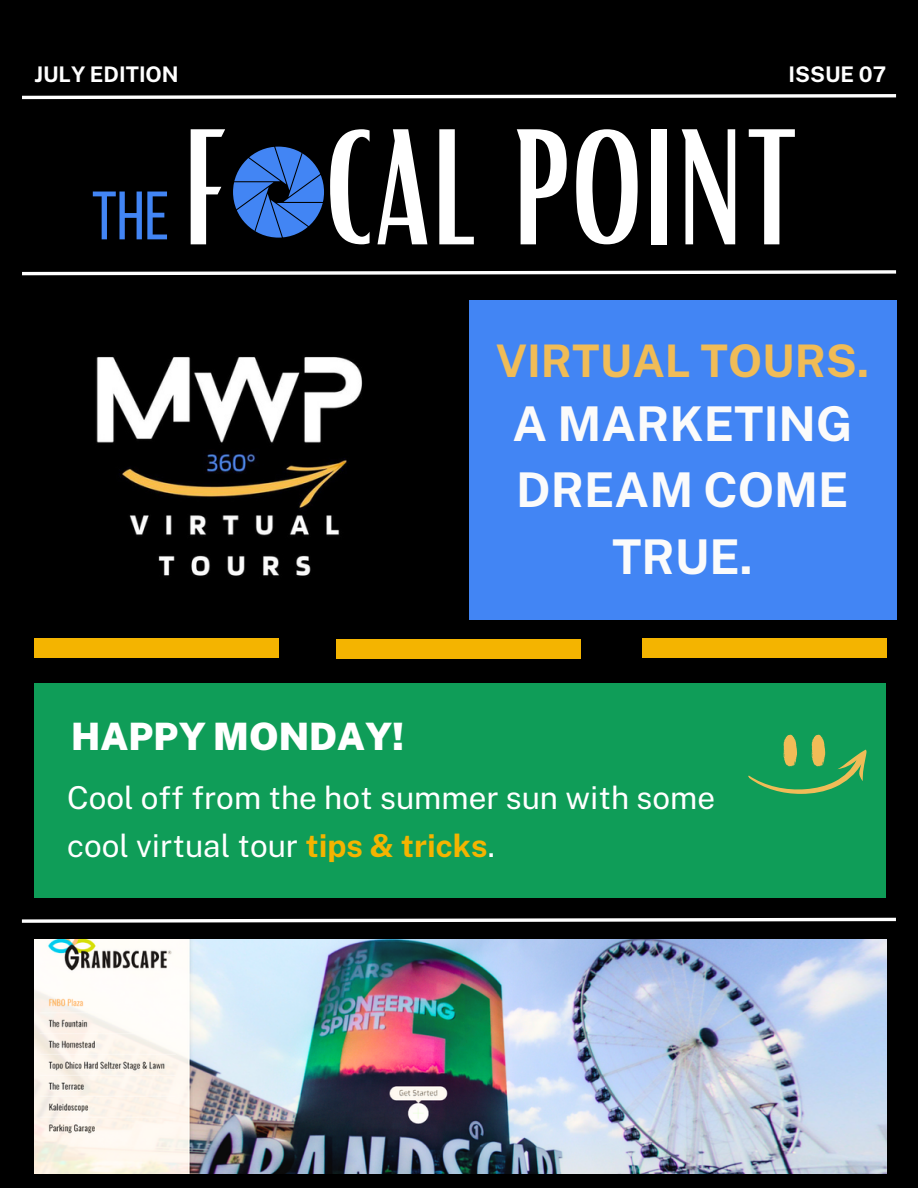
<style>
.page{position:relative;width:918px;height:1188px;background:#000}
.page>*{position:absolute;margin:0;border:0;box-sizing:border-box;transform-origin:0 0}
.t1{font:159px "Bright";color:#fff}
.t2{font:68.4px "Bebas Neue";color:#4285f4}
.t3{font:700 47.85px/66.3px "Public Sans";color:#fbfbfb;text-align:center}
.t4{font:700 44.85px "Public Sans";color:#f0bc57}
.t5{font:900 37.8px "Public Sans";color:#fff}
.t6{font:31.5px/48.3px "Public Sans";color:#fff}
.t7{font:700 21.45px "Public Sans";color:#fff}
.s1{font-weight:700;color:#f4b400}
</style>
<div class="page">
<svg style="left:22px;top:270px;width:875px;height:6px"></svg>
<img style="left:96px;top:356px;width:267px;height:220px">
<div style="left:469px;top:300px;width:427px;height:319px;background:#4285f4"></div>
<div style="left:34px;top:639px;width:245px;height:19px;background:#f4b400"></div>
<div style="left:34px;top:684px;width:852px;height:214px;background:#0f9d58"></div>
<svg style="left:233px;top:147px;width:91px;height:91px"></svg>
<svg style="left:22px;top:94px;width:875px;height:6px"></svg>
<div style="left:642px;top:639px;width:244px;height:19px;background:#f4b400"></div>
<div style="left:337px;top:640px;width:244px;height:19px;background:#f4b400"></div>
<svg style="left:21px;top:917px;width:875px;height:6px"></svg>
<svg style="left:748px;top:734px;width:119px;height:60px"></svg>
<img style="left:34px;top:940px;width:852px;height:234px">
<h3 class="t7" style="left:34px;top:61px;width:146px">JULY EDITION</h3>
<h4 class="t7" style="left:789px;top:61px;width:99px">ISSUE 07</h4>
<p class="t2" style="left:92px;top:188px;width:79px">THE</p>
<p class="t1" style="left:182px;top:85px;width:619px">F CAL POINT</p>
<h1 class="t4" style="left:496px;top:334px;width:375px">VIRTUAL TOURS.</h1>
<h1 class="t3" style="left:513px;top:390px;width:341px">A MARKETING<br>DREAM COME<br>TRUE.</h1>
<h2 class="t5" style="left:71px;top:714px;width:334px">HAPPY MONDAY!</h2>
<p class="t6" style="left:67px;top:773px;width:650px">Cool off from the hot summer sun with some cool virtual tour <span class="s1">tips &amp; tricks</span>.</p>
</div>
